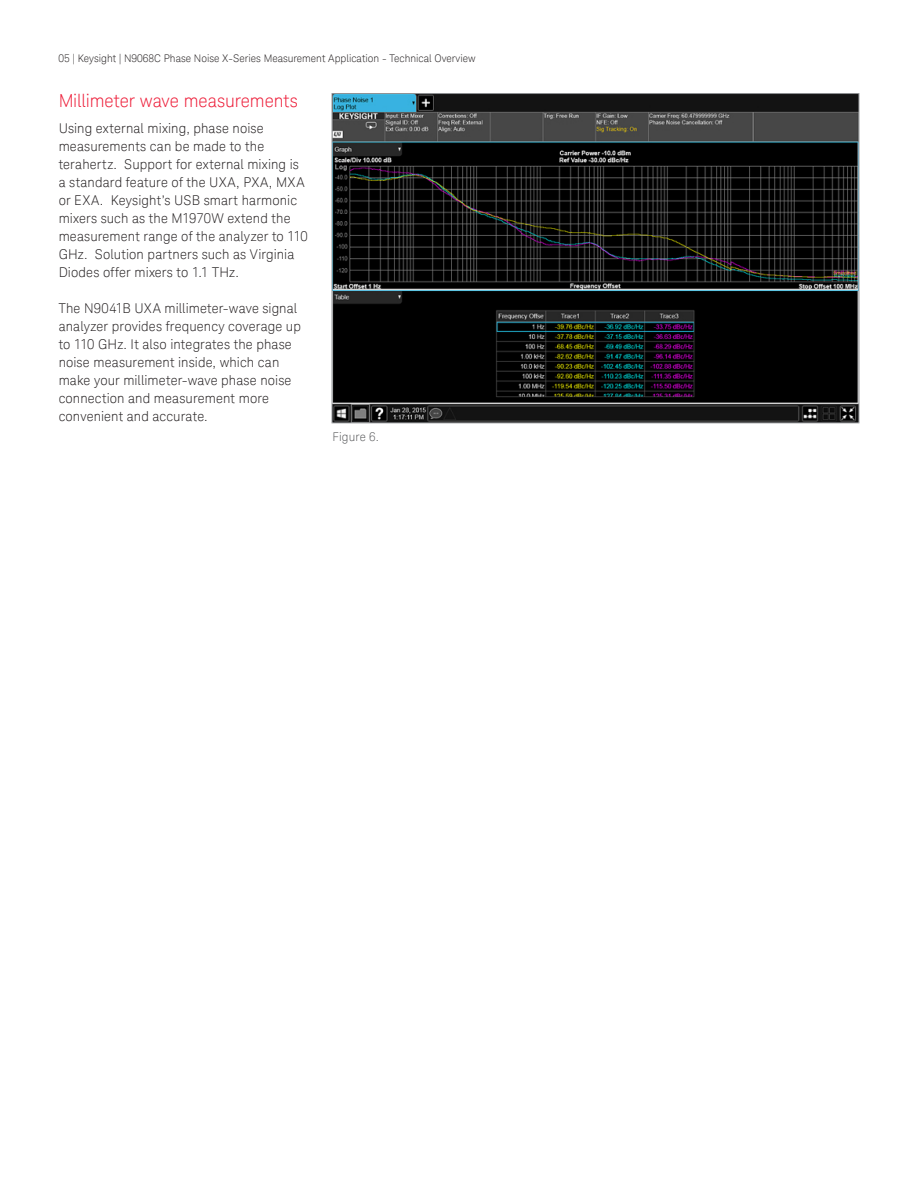
<style>
.page{position:relative;width:918px;height:1188px;background:#fff}
.page>*{position:absolute;margin:0;border:0;box-sizing:border-box;transform-origin:0 0}
.K_Heading_2{font:300 18px "Keysight Sans";letter-spacing:-.005em;color:#ed1a36}
.K_Body_Text{font:300 13.5px/18px "Keysight Sans";letter-spacing:.01em;color:#231f20}
.K_Diagrams_and_Figur{font:300 12px "Keysight Sans";letter-spacing:.01em;color:#57585a}
.t1{font:300 10.5px "Keysight Sans";color:#231f20}
</style>
<div class="page">
<img style="left:334px;top:95px;width:523px;height:326px">
<p class="t1" style="left:59px;top:52px;width:419px">05 | Keysight | N9068C Phase Noise X-Series Measurement Application - Technical Overview</p>
<p class="K_Heading_2" style="left:59px;top:90px;width:241px">Millimeter wave measurements</p>
<p class="K_Body_Text" style="left:59px;top:120px;width:251px">Using external mixing, phase noise measurements can be made to the terahertz. Support for external mixing is a standard feature of the UXA, PXA, MXA or EXA. Keysight’s USB smart harmonic mixers such as the M1970W extend the measurement range of the analyzer to 110<br>GHz. Solution partners such as Virginia Diodes offer mixers to 1.1 THz.</p>
<p class="K_Body_Text" style="left:59px;top:300px;width:244px">The N9041B UXA millimeter-wave signal analyzer provides frequency coverage up to 110 GHz. It also integrates the phase noise measurement inside, which can make your millimeter-wave phase noise connection and measurement more convenient and accurate.</p>
<p class="K_Diagrams_and_Figur" style="left:333px;top:429px;width:48px">Figure 6.</p>
</div>
